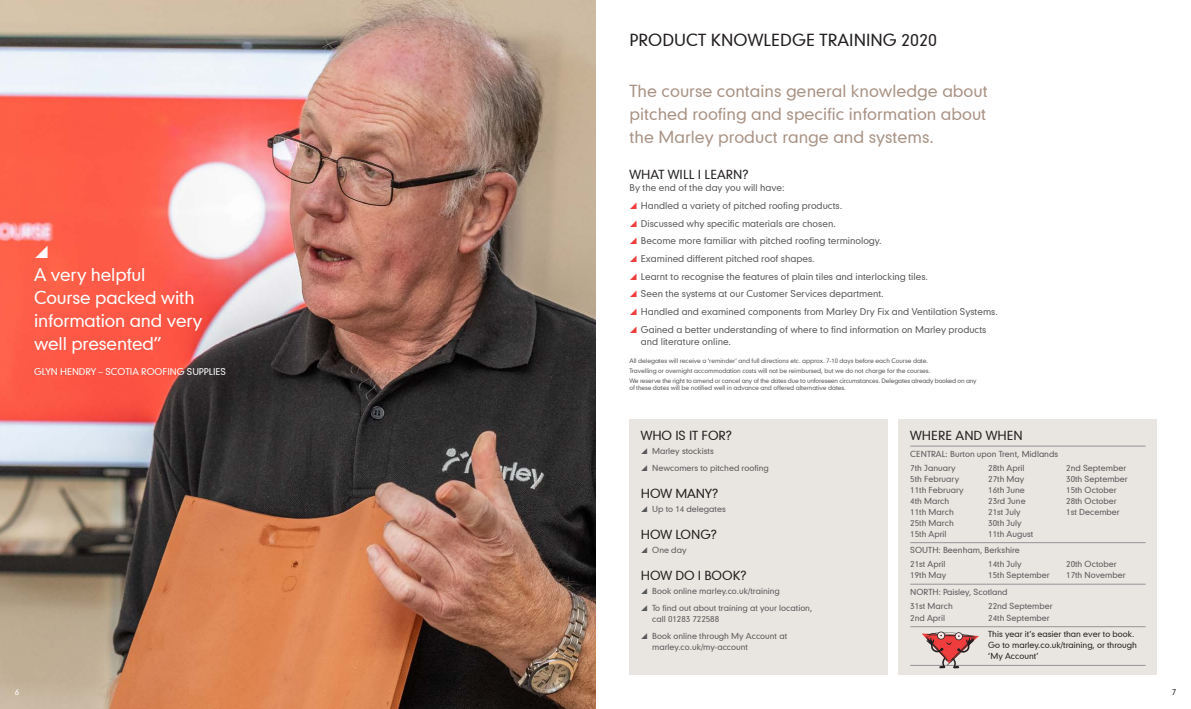
<style>
.page{position:relative;width:1191px;height:709px;background:#fff}
.page>*{position:absolute;margin:0;border:0;box-sizing:border-box;transform-origin:0 0}
.Intro_20pt_Lt_Grey{font:17px/23px "Geometric 706 BT Medium B";letter-spacing:-.01em;color:#fff}
.Intro_20pt_Lt_Grey-2{font:16px/23px "Geometric 706 BT Medium B";color:#a99385;text-align:justify}
.Headings_16pt_Caps{font:16px "Geometric 706 BT Medium B";color:#231f20}
.Subhead_9pt_Caps_B{font:12px "Geometric 706 BT Medium B";letter-spacing:-.01em;color:#231f20}
.Subhead_12pt_Caps{font:12px "Geometric 706 BT Medium B";color:#231f20}
.Body_9pt_Grey{font:9px/12px "Geometric 706 BT Medium B";color:#57585a}
.Intro_20pt_Lt_Grey-3{font:9px "Geometric 706 BT Medium B";letter-spacing:-.01em;color:#fff}
.Table_6pt_Grey{font:8px "Geometric 706 BT Medium B";color:#57585a}
.Body_8pt_Grey{font:8px/11px "Geometric 706 BT Medium B";color:#57585a}
.Table_6pt_Grey-2{font:8px/11px "Geometric 706 BT Medium B";color:#231f20}
.t1{font:8px "Geometric 706 BT Medium B";color:#fff}
.t2{font:6px/7px "Geometric 706 BT Medium B";letter-spacing:-.01em;color:#57585a}
</style>
<div class="page">
<img style="left:0;top:0;width:595px;height:709px">
<div style="left:629px;top:420px;width:258px;height:255px;background:#e9e5e0"></div>
<div style="left:899px;top:420px;width:258px;height:255px;background:#e9e5e0"></div>
<hr style="left:910px;top:446px;width:235px;height:1px;background:#939598">
<hr style="left:910px;top:542px;width:235px;height:1px;background:#939598">
<hr style="left:910px;top:584px;width:235px;height:1px;background:#939598">
<hr style="left:910px;top:626px;width:235px;height:1px;background:#939598">
<hr style="left:910px;top:665px;width:235px;height:1px;background:#939598">
<svg style="left:921px;top:631px;width:58px;height:37px"></svg>
<svg style="left:35px;top:246px;width:13px;height:12px"></svg>
<p class="Intro_20pt_Lt_Grey" style="left:34px;top:263px;width:170px">A very helpful<br>Course packed with information and very well presented”</p>
<p class="Intro_20pt_Lt_Grey-3" style="left:34px;top:365px;width:194px">GLYN HENDRY – SCOTIA ROOFING SUPPLIES</p>
<p class="t1" style="left:15px;top:686px;width:6px">6</p>
<p class="Headings_16pt_Caps" style="left:629px;top:29px;width:309px">PRODUCT KNOWLEDGE TRAINING 2020</p>
<p class="Intro_20pt_Lt_Grey-2" style="left:629px;top:79px;width:360px">The course contains general knowledge about pitched roofing and specific information about the Marley product range and systems.</p>
<p class="Subhead_12pt_Caps" style="left:629px;top:167px;width:120px">WHAT WILL I LEARN?</p>
<p class="Body_9pt_Grey" style="left:629px;top:182px;width:157px">By the end of the day you will have:</p>
<p class="Body_9pt_Grey" style="left:641px;top:199px;width:203px">Handled a variety of pitched roofing products.</p>
<p class="Body_9pt_Grey" style="left:641px;top:217px;width:196px">Discussed why specific materials are chosen.</p>
<p class="Body_9pt_Grey" style="left:641px;top:235px;width:242px">Become more familiar with pitched roofing terminology.</p>
<p class="Body_9pt_Grey" style="left:641px;top:252px;width:175px">Examined different pitched roof shapes.</p>
<p class="Body_9pt_Grey" style="left:641px;top:270px;width:289px">Learnt to recognise the features of plain tiles and interlocking tiles.</p>
<p class="Body_9pt_Grey" style="left:641px;top:288px;width:244px">Seen the systems at our Customer Services department.</p>
<p class="Body_9pt_Grey" style="left:641px;top:305px;width:358px">Handled and examined components from Marley Dry Fix and Ventilation Systems.</p>
<p class="Body_9pt_Grey" style="left:641px;top:323px;width:347px">Gained a better understanding of where to find information on Marley products and literature online.</p>
<p class="t2" style="left:629px;top:357px;width:300px">All delegates will receive a ‘reminder’ and full directions etc. approx. 7-10 days before each Course date.</p>
<p class="t2" style="left:629px;top:367px;width:302px">Travelling or overnight accommodation costs will not be reimbursed, but we do not charge for the courses.</p>
<p class="t2" style="left:629px;top:377px;width:349px">We reserve the right to amend or cancel any of the dates due to unforeseen circumstances. Delegates already booked on any of these dates will be notified well in advance and offered alternative dates.</p>
<p class="Subhead_9pt_Caps_B" style="left:641px;top:427px;width:92px">WHO IS IT FOR?</p>
<p class="Body_8pt_Grey" style="left:652px;top:445px;width:63px">Marley stockists</p>
<p class="Body_8pt_Grey" style="left:652px;top:462px;width:118px">Newcomers to pitched roofing</p>
<p class="Subhead_9pt_Caps_B" style="left:641px;top:485px;width:79px">HOW MANY?</p>
<p class="Body_8pt_Grey" style="left:652px;top:503px;width:75px">Up to 14 delegates</p>
<p class="Subhead_9pt_Caps_B" style="left:641px;top:526px;width:77px">HOW LONG?</p>
<p class="Body_8pt_Grey" style="left:652px;top:544px;width:36px">One day</p>
<p class="Subhead_9pt_Caps_B" style="left:641px;top:568px;width:107px">HOW DO I BOOK?</p>
<p class="Body_8pt_Grey" style="left:652px;top:585px;width:129px">Book online marley.co.uk/training</p>
<p class="Body_8pt_Grey" style="left:652px;top:602px;width:162px">To find out about training at your location, call 01283 722588</p>
<p class="Body_8pt_Grey" style="left:652px;top:630px;width:136px">Book online through My Account at marley.co.uk/my-account</p>
<p class="Subhead_12pt_Caps" style="left:910px;top:427px;width:114px">WHERE AND WHEN</p>
<p class="Table_6pt_Grey" style="left:910px;top:448px;width:149px">CENTRAL: Burton upon Trent, Midlands</p>
<p class="Table_6pt_Grey" style="left:910px;top:462px;width:47px">7th January</p>
<p class="Table_6pt_Grey" style="left:988px;top:462px;width:38px">28th April</p>
<p class="Table_6pt_Grey" style="left:1066px;top:462px;width:61px">2nd September</p>
<p class="Table_6pt_Grey" style="left:910px;top:473px;width:50px">5th February</p>
<p class="Table_6pt_Grey" style="left:988px;top:473px;width:38px">27th May</p>
<p class="Table_6pt_Grey" style="left:1066px;top:473px;width:63px">30th September</p>
<p class="Table_6pt_Grey" style="left:910px;top:484px;width:55px">11th February</p>
<p class="Table_6pt_Grey" style="left:988px;top:484px;width:38px">16th June</p>
<p class="Table_6pt_Grey" style="left:1066px;top:484px;width:52px">15th October</p>
<p class="Table_6pt_Grey" style="left:910px;top:495px;width:41px">4th March</p>
<p class="Table_6pt_Grey" style="left:988px;top:495px;width:39px">23rd June</p>
<p class="Table_6pt_Grey" style="left:1066px;top:495px;width:52px">28th October</p>
<p class="Table_6pt_Grey" style="left:910px;top:506px;width:45px">11th March</p>
<p class="Table_6pt_Grey" style="left:988px;top:506px;width:34px">21st July</p>
<p class="Table_6pt_Grey" style="left:1066px;top:506px;width:55px">1st December</p>
<p class="Table_6pt_Grey" style="left:910px;top:517px;width:45px">25th March</p>
<p class="Table_6pt_Grey" style="left:988px;top:517px;width:35px">30th July</p>
<p class="Table_6pt_Grey" style="left:910px;top:528px;width:38px">15th April</p>
<p class="Table_6pt_Grey" style="left:988px;top:528px;width:47px">11th August</p>
<p class="Table_6pt_Grey" style="left:910px;top:545px;width:111px">SOUTH: Beenham, Berkshire</p>
<p class="Table_6pt_Grey" style="left:910px;top:559px;width:37px">21st April</p>
<p class="Table_6pt_Grey" style="left:988px;top:559px;width:35px">14th July</p>
<p class="Table_6pt_Grey" style="left:1066px;top:559px;width:52px">20th October</p>
<p class="Table_6pt_Grey" style="left:910px;top:570px;width:38px">19th May</p>
<p class="Table_6pt_Grey" style="left:988px;top:570px;width:63px">15th September</p>
<p class="Table_6pt_Grey" style="left:1066px;top:570px;width:61px">17th November</p>
<p class="Table_6pt_Grey" style="left:910px;top:586px;width:99px">NORTH: Paisley, Scotland</p>
<p class="Table_6pt_Grey" style="left:910px;top:600px;width:44px">31st March</p>
<p class="Table_6pt_Grey" style="left:988px;top:600px;width:66px">22nd September</p>
<p class="Table_6pt_Grey" style="left:910px;top:612px;width:36px">2nd April</p>
<p class="Table_6pt_Grey" style="left:988px;top:612px;width:63px">24th September</p>
<p class="Table_6pt_Grey-2" style="left:988px;top:628px;width:150px">This year it’s easier than ever to book.<br>Go to marley.co.uk/training, or through ‘My Account’</p>
<p class="Table_6pt_Grey-2" style="left:1171px;top:686px;width:6px">7</p>
</div>
